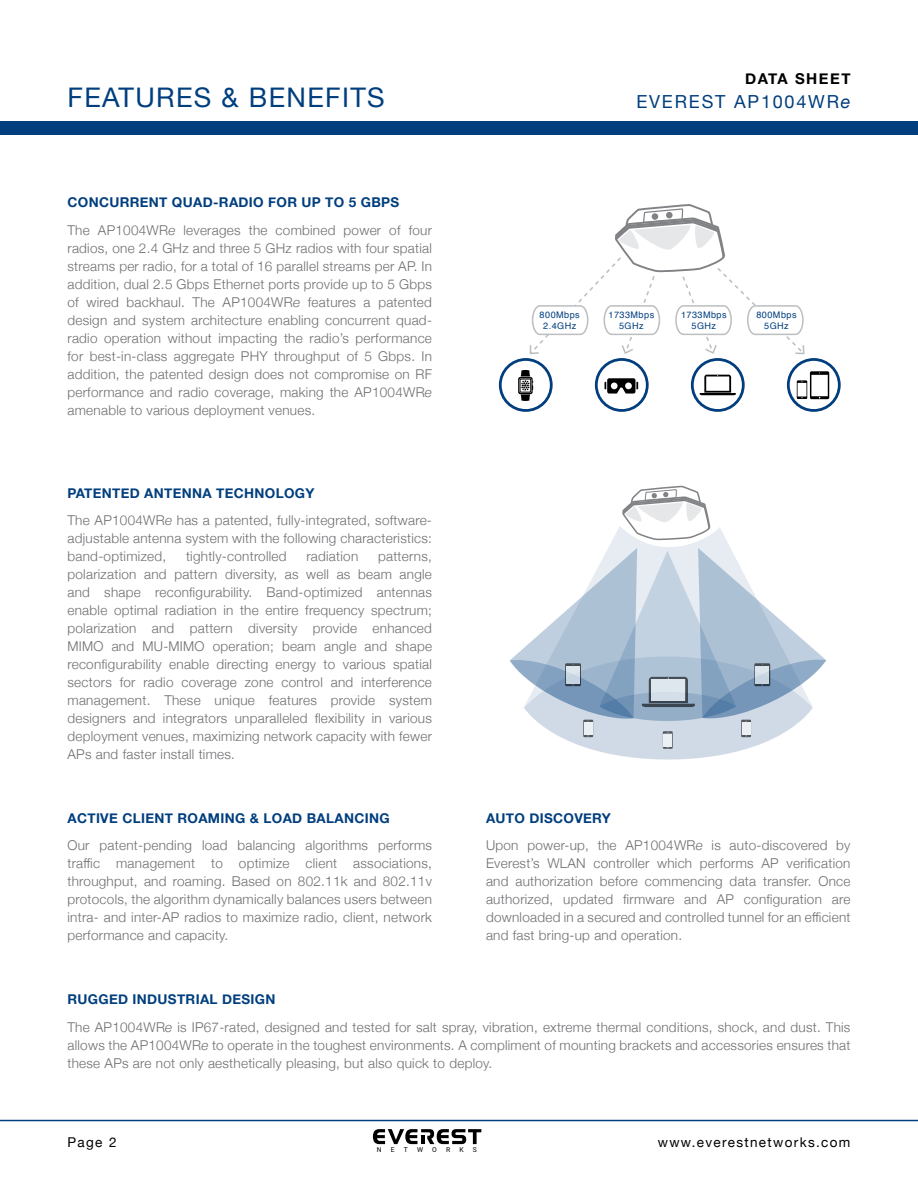
<style>
.page{position:relative;width:918px;height:1188px;background:#fff}
.page>*{position:absolute;margin:0;border:0;box-sizing:border-box;transform-origin:0 0}
.t1{font:27px "Helvetica Neue";letter-spacing:.05em;color:#003e7e}
.t2{font:18px "Helvetica Neue";letter-spacing:.1em;color:#003e7e}
.t3{font:700 15px "Helvetica Neue";letter-spacing:.1em;color:#000}
.t4{font:300 13.5px/18px "Helvetica Neue";letter-spacing:.02em;color:#6d6e71}
.t5{font:700 13.5px "Helvetica Neue";letter-spacing:.025em;color:#003e7e}
.t6{font:13.5px "Helvetica Neue";letter-spacing:.1em;color:#000}
.t7{font:9.15px/10.9px "Helvetica";letter-spacing:.05em;color:#003e7e;text-align:center}
.t8{font:6.75px "Roboto";color:#000}
.s1{font-weight:700;color:#003e7e}
.s2{font-style:italic}
</style>
<div class="page">
<svg style="left:373px;top:1129px;width:108px;height:15px"></svg>
<div style="left:0;top:122px;width:918px;height:13px;background:#003e7e"></div>
<svg style="left:692px;top:359px;width:51px;height:51px"></svg>
<div style="left:691px;top:358px;width:54px;height:54px;border:3px solid #003e7e;border-radius:50%"></div>
<svg style="left:700px;top:375px;width:36px;height:20px"></svg>
<div style="left:499px;top:358px;width:54px;height:54px;border:3px solid #003e7e;border-radius:50%"></div>
<svg style="left:518px;top:370px;width:15px;height:31px"></svg>
<svg style="left:788px;top:359px;width:51px;height:51px"></svg>
<div style="left:787px;top:358px;width:54px;height:54px;border:3px solid #003e7e;border-radius:50%"></div>
<svg style="left:797px;top:371px;width:32px;height:28px"></svg>
<div style="left:595px;top:358px;width:54px;height:54px;border:3px solid #003e7e;border-radius:50%"></div>
<svg style="left:604px;top:378px;width:34px;height:16px"></svg>
<svg style="left:529px;top:204px;width:276px;height:151px"></svg>
<svg style="left:608px;top:526px;width:122px;height:22px"></svg>
<svg style="left:622px;top:485px;width:89px;height:55px"></svg>
<svg style="left:510px;top:548px;width:316px;height:212px"></svg>
<div style="left:664px;top:734px;width:8px;height:12px;background:#ebf0f5"></div>
<hr style="left:0;top:1120px;width:918px;height:1px;background:#003e7e">
<h1 class="t1" style="left:68px;top:78px;width:319px">FEATURES &amp; BENEFITS</h1>
<p class="t4" style="left:68px;top:187px;width:366px;line-height:28px"><span class="s1">CONCURRENT QUAD-RADIO FOR UP TO 5 GBPS<br></span>The AP1004WR<span class="s2">e</span> leverages the combined power of four</p>
<p class="t4" style="left:68px;top:238px;width:366px;text-align:justify">radios, one 2.4 GHz and three 5 GHz radios with four spatial streams per radio, for a total of 16 parallel streams per AP. In addition, dual 2.5 Gbps Ethernet ports provide up to 5 Gbps of wired backhaul. The AP1004WR<span class="s2">e</span> features a patented design and system architecture enabling concurrent quad&shy;radio operation without impacting the radio’s performance for best-in-class aggregate PHY throughput of 5 Gbps. In addition, the patented design does not compromise on RF performance and radio coverage, making the AP1004WR<span class="s2">e </span>amenable to various deployment venues.</p>
<p class="t4" style="left:68px;top:479px;width:366px;line-height:26.5px"><span class="s1">PATENTED ANTENNA TECHNOLOGY<br></span>The AP1004WR<span class="s2">e</span> has a patented, fully-integrated, software-</p>
<p class="t4" style="left:68px;top:528px;width:366px">adjustable antenna system with the following characteristics: band-optimized,</p>
<p class="t4" style="left:186px;top:546px;width:102px">tightly-controlled</p>
<p class="t4" style="left:306px;top:546px;width:53px">radiation</p>
<p class="t4" style="left:68px;top:546px;width:366px;text-align:justify;text-indent:311px">patterns, polarization and pattern diversity, as well as beam angle and shape reconfigurability. Band-optimized antennas enable optimal radiation in the entire frequency spectrum; polarization and pattern diversity provide enhanced MIMO and MU-MIMO operation; beam angle and shape reconfigurability enable directing energy to various spatial sectors for radio coverage zone control and interference management. These unique features provide system designers and integrators unparalleled flexibility in various deployment venues, maximizing network capacity with fewer APs and faster install times.</p>
<p class="t5" style="left:68px;top:808px;width:324px">ACTIVE CLIENT ROAMING &amp; LOAD BALANCING</p>
<p class="t4" style="left:68px;top:835px;width:366px;text-align:justify">Our patent-pending load balancing algorithms performs traffic management to optimize client associations, throughput, and roaming. Based on 802.11k and 802.11v protocols, the algorithm dynamically balances users between intra- and inter-AP radios to maximize radio, client, network performance and capacity.</p>
<p class="t3" style="left:745px;top:67px;width:107px">DATA SHEET</p>
<h2 class="t2" style="left:636px;top:88px;width:216px">EVEREST AP1004WR<span class="s2">e</span></h2>
<p class="t7" style="left:540px;top:310px;width:42px">800Mbps<br>2.4GHz</p>
<p class="t7" style="left:756px;top:310px;width:42px">800Mbps<br>5GHz</p>
<p class="t7" style="left:609px;top:310px;width:47px">1733Mbps<br>5GHz</p>
<p class="t7" style="left:681px;top:310px;width:47px">1733Mbps<br>5GHz</p>
<p class="t4" style="left:486px;top:803px;width:366px;line-height:27.2px"><span class="s1">AUTO DISCOVERY<br></span>Upon power-up, the AP1004WR<span class="s2">e</span> is auto-discovered by</p>
<p class="t4" style="left:486px;top:853px;width:366px;text-align:justify">Everest’s WLAN controller which performs AP verification and authorization before commencing data transfer. Once authorized, updated firmware and AP configuration are downloaded in a secured and controlled tunnel for an efficient and fast bring-up and operation.</p>
<p class="t4" style="left:68px;top:984px;width:784px;line-height:28px"><span class="s1">RUGGED INDUSTRIAL DESIGN<br></span>The AP1004WR<span class="s2">e</span> is IP67-rated, designed and tested for salt spray, vibration, extreme thermal conditions, shock, and dust. This</p>
<p class="t4" style="left:68px;top:1035px;width:785px">allows the AP1004WR<span class="s2">e</span> to operate in the toughest environments. A compliment of mounting brackets and accessories ensures that these APs are not only aesthetically pleasing, but also quick to deploy.</p>
<p class="t6" style="left:68px;top:1132px;width:51px">Page 2</p>
<p class="t6" style="left:658px;top:1132px;width:194px">www.everestnetworks.com</p>
<p class="t8" style="left:377px;top:1145px;width:6px">N</p>
<p class="t8" style="left:391px;top:1145px;width:5px">E</p>
<p class="t8" style="left:404px;top:1145px;width:6px">T</p>
<p class="t8" style="left:417px;top:1145px;width:8px">W</p>
<p class="t8" style="left:432px;top:1145px;width:6px">O</p>
<p class="t8" style="left:446px;top:1145px;width:6px">R</p>
<p class="t8" style="left:459px;top:1145px;width:6px">K</p>
<p class="t8" style="left:473px;top:1145px;width:6px">S</p>
</div>
